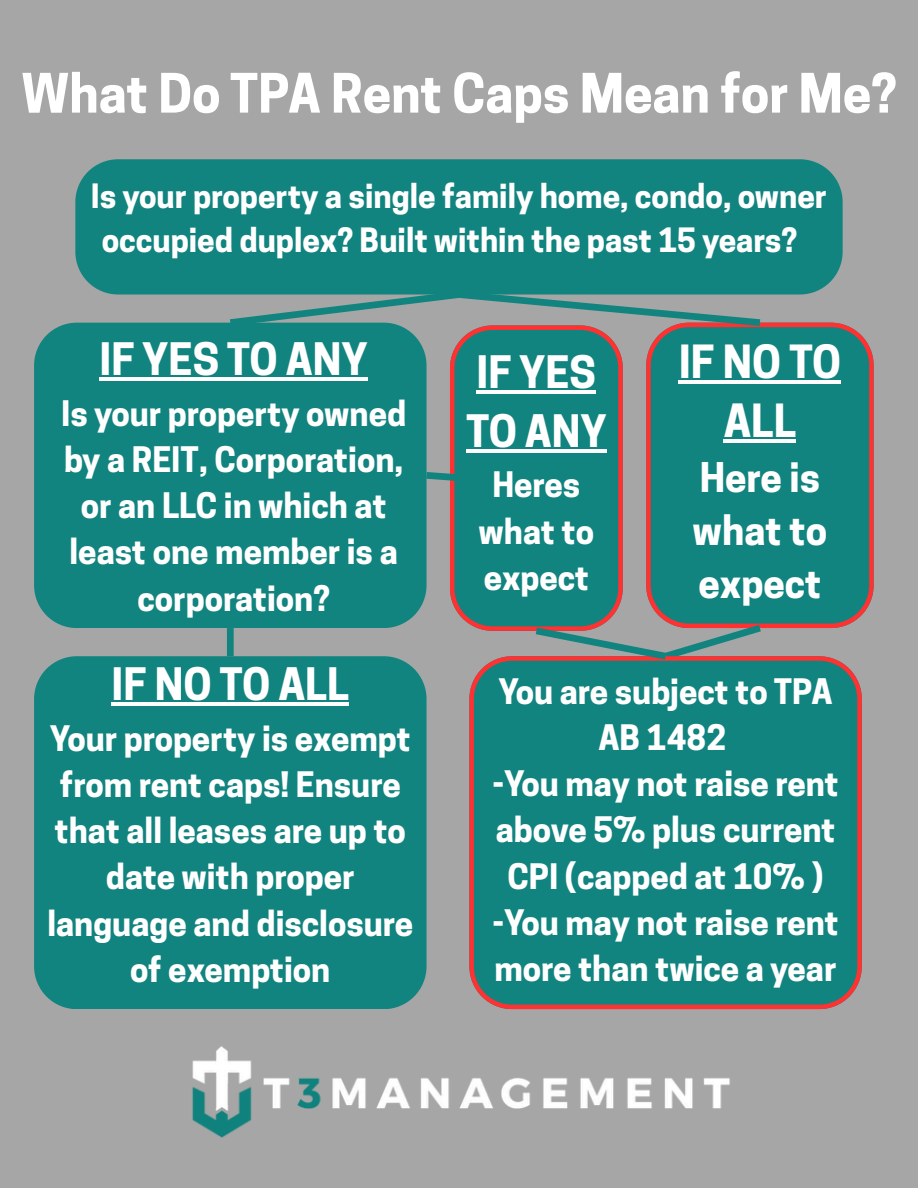
<style>
.page{position:relative;width:918px;height:1188px;background:#a6a6a6}
.page>*{position:absolute;margin:0;border:0;box-sizing:border-box;transform-origin:0 0}
.t1{font:700 51px "Cooper Hewitt";color:#fff}
.t2{font:700 42.9px/59.7px "Cooper Hewitt";color:#fff;text-align:center}
.t3{font:700 42px/58.5px "Cooper Hewitt";color:#fff}
.t4{font:700 38.55px/52.8px "Cooper Hewitt";color:#fff}
.t5{font:700 33px/46.2px "Cooper Hewitt";color:#fff;text-align:center}
.t6{font:700 31.5px/43.8px "Cooper Hewitt";color:#fff;text-align:center}
</style>
<div class="page">
<img style="left:192px;top:1046px;width:538px;height:92px">
<div style="left:75px;top:159px;width:767px;height:136px;background:#12847f"></div>
<div style="left:34px;top:323px;width:393px;height:305px;background:#12847f"></div>
<hr style="left:100px;top:378px;width:268px;height:3px;background:#fff">
<svg style="left:646px;top:323px;width:227px;height:305px;background:#21807c"></svg>
<hr style="left:679px;top:380px;width:162px;height:3px;background:#fff">
<hr style="left:724px;top:439px;width:72px;height:4px;background:#fff">
<svg style="left:223px;top:287px;width:544px;height:43px"></svg>
<div style="left:34px;top:656px;width:393px;height:353px;background:#12847f"></div>
<hr style="left:112px;top:703px;width:237px;height:3px;background:#fff">
<div style="left:469px;top:656px;width:393px;height:353px;background:#12847f"></div>
<div style="left:227px;top:628px;width:7px;height:28px;background:#12847f"></div>
<svg style="left:450px;top:325px;width:173px;height:306px;background:#277f7b"></svg>
<hr style="left:477px;top:391px;width:119px;height:3px;background:#fff">
<hr style="left:466px;top:449px;width:141px;height:3px;background:#fff">
<svg style="left:528px;top:620px;width:240px;height:45px"></svg>
<svg style="left:419px;top:468px;width:53px;height:17px"></svg>
<h1 class="t1" style="left:21px;top:74px;width:877px">What Do TPA Rent Caps Mean for Me?</h1>
<p class="t6" style="left:91px;top:178px;width:738px">Is your property a single family home, condo, owner occupied duplex? Built within the past 15 years?</p>
<p class="t3" style="left:100px;top:336px;width:270px">IF YES TO ANY</p>
<p class="t5" style="left:61px;top:395px;width:347px">Is your property owned by a REIT, Corporation, or an LLC in which at least one member is a corporation?</p>
<p class="t3" style="left:112px;top:661px;width:239px">IF NO TO ALL</p>
<h2 class="t5" style="left:47px;top:720px;width:367px">Your property is exempt from rent caps! Ensure that all leases are up to date with proper language and disclosure of exemption</h2>
<p class="t3" style="left:466px;top:349px;width:142px">IF YES<br>TO ANY</p>
<p class="t5" style="left:479px;top:466px;width:117px">Heres what to expect</p>
<p class="t2" style="left:679px;top:337px;width:164px">IF NO TO<br>ALL</p>
<p class="t4" style="left:693px;top:456px;width:136px">Here is what to expect</p>
<p class="t5" style="left:498px;top:673px;width:336px">You are subject to TPA<br>AB 1482</p>
<p class="t5" style="left:492px;top:765px;width:348px">-You may not raise rent above 5% plus current<br>CPI (capped at 10% )</p>
<p class="t5" style="left:492px;top:903px;width:348px;text-align:left">-You may not raise rent more than twice a year</p>
</div>
